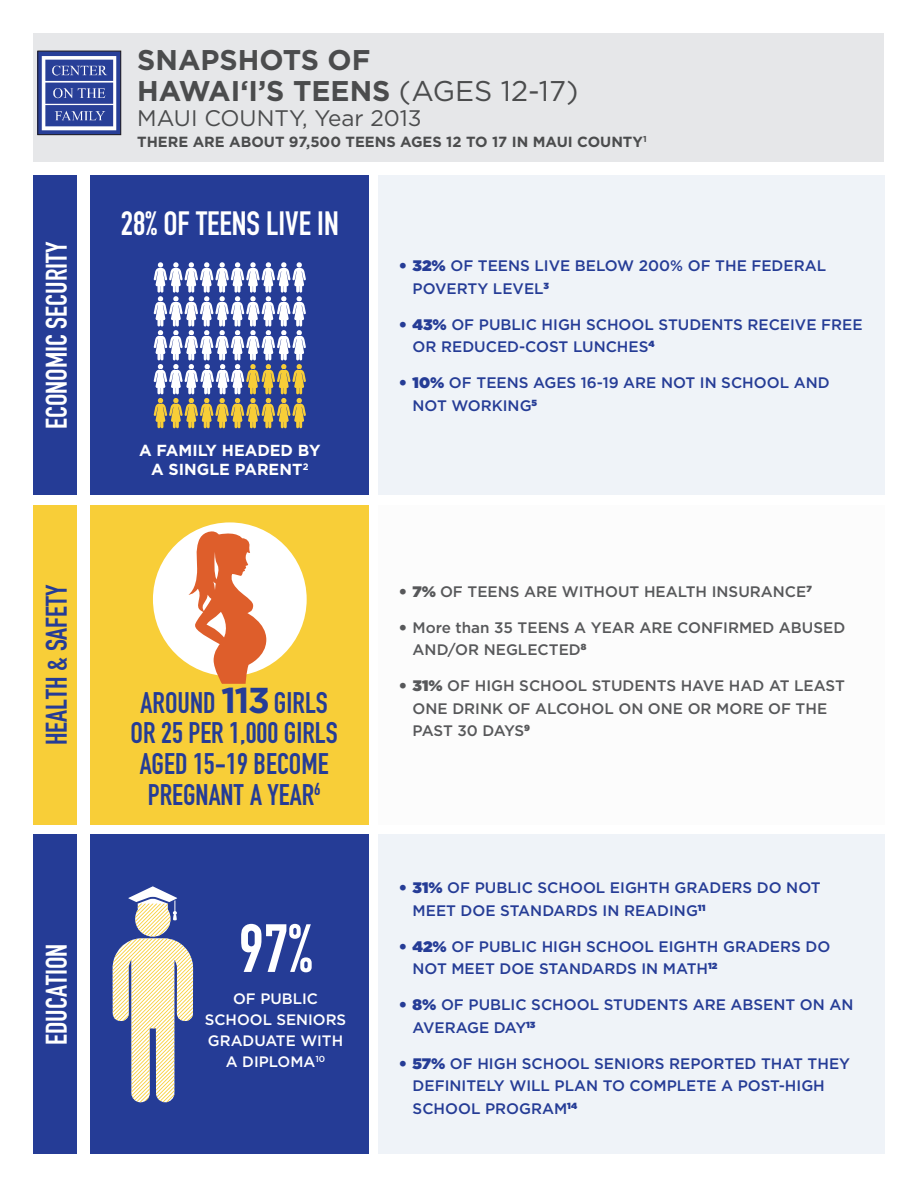
<style>
.page{position:relative;width:918px;height:1188px;background:#fff}
.page>*{position:absolute;margin:0;border:0;box-sizing:border-box;transform-origin:0 0}
.t1{font:66.9px "DIN Engschrift";color:#fff}
.t2{font:33.3px "DIN Engschrift";color:#fff}
.t3{font:29.4px/30.9px "DIN Engschrift";color:#253c96;text-align:center}
.t4{font:29.4px "DIN Engschrift";color:#fff}
.t5{font:700 28.5px/30.8px "Gotham";color:#4b4c4d}
.t6{font:22.5px "Gotham";color:#4b4c4d}
.t7{font:700 16.05px/18.9px "Gotham";color:#fff;text-align:center}
.t8{font:500 15.15px/22.5px "Gotham";color:#253c96}
.t9{font:500 15.15px/22.5px "Gotham";color:#57585a}
.t10{font:500 15px/21px "Gotham";color:#fff;text-align:center}
.t11{font:700 14.7px "Gotham";color:#4b4c4d}
.t12{font:900 8.85px "Gotham";color:#253c96}
.t13{font:900 8.85px "Gotham";color:#57585a}
.s1{font-weight:400}
.s2{font-weight:900}
.s3{font-family:"Gotham";font-weight:700;font-size:36px}
</style>
<div class="page">
<div style="left:91px;top:176px;width:278px;height:319px;background:#253c96"></div>
<div style="left:91px;top:505px;width:278px;height:320px;background:#f8ce38"></div>
<div style="left:378px;top:176px;width:506px;height:319px;background:#eff3f8"></div>
<div style="left:34px;top:34px;width:850px;height:128px;background:#e6e7e9"></div>
<div style="left:378px;top:834px;width:506px;height:320px;background:#eff3f8"></div>
<div style="left:34px;top:176px;width:43px;height:319px;background:#253c96"></div>
<div style="left:34px;top:505px;width:43px;height:320px;background:#f8ce38"></div>
<div style="left:34px;top:834px;width:43px;height:320px;background:#253c96"></div>
<div style="left:91px;top:834px;width:278px;height:320px;background:#253c96"></div>
<div style="left:153px;top:522px;width:154px;height:154px;background:#fff;border-radius:50%"></div>
<svg style="left:189px;top:531px;width:77px;height:153px"></svg>
<svg style="left:113px;top:886px;width:80px;height:216px"></svg>
<img style="left:40px;top:53px;width:79px;height:80px">
<div style="left:38px;top:51px;width:83px;height:84px;border:1px solid #231f20"></div>
<svg style="left:153px;top:262px;width:153px;height:166px"></svg>
<h3 class="t5" style="left:137px;top:45px;width:443px">SNAPSHOTS OF<br>HAWAI‘I’S TEENS <span class="s1">(AGES 12-17)</span></h3>
<h3 class="t6" style="left:137px;top:105px;width:286px">MAUI COUNTY, Year 2013</h3>
<p class="t11" style="left:137px;top:132px;width:511px">THERE ARE ABOUT 97,500 TEENS AGES 12 TO 17 IN MAUI COUNTY<sup>1</sup></p>
<h3 class="t4" style="left:39px;top:429px;width:189px;rotate:-90deg">ECONOMIC SECURITY</h3>
<h2 class="t2" style="left:121px;top:203px;width:219px">28% OF TEENS LIVE IN</h2>
<p class="t7" style="left:139px;top:441px;width:183px">A FAMILY HEADED BY<br>A SINGLE PARENT<sup>2</sup></p>
<p class="t8" style="left:413px;top:255px;width:415px;text-indent:-14px"><span class="s2">• 32%</span> OF TEENS LIVE BELOW 200% OF THE FEDERAL<br>POVERTY LEVEL<sup>3</sup></p>
<p class="t8" style="left:413px;top:313px;width:451px;text-indent:-14px"><span class="s2">• 43%</span> OF PUBLIC HIGH SCHOOL STUDENTS RECEIVE FREE<br>OR REDUCED-COST LUNCHES<sup>4</sup></p>
<p class="t8" style="left:413px;top:372px;width:419px;text-indent:-14px"><span class="s2">• 10%</span> OF TEENS AGES 16-19 ARE NOT IN SCHOOL AND<br>NOT WORKING<sup>5</sup></p>
<h3 class="t3" style="left:41px;top:745px;width:162px;rotate:-90deg">HEALTH &amp; SAFETY</h3>
<p class="t9" style="left:399px;top:580px;width:414px"><span class="s2">• 7%</span> OF TEENS ARE WITHOUT HEALTH INSURANCE<sup>7</sup></p>
<p class="t9" style="left:413px;top:616px;width:434px;text-indent:-14px"><span class="s2">•</span> MORE THAN 35 TEENS A YEAR ARE CONFIRMED ABUSED<br>AND/OR NEGLECTED<sup>8</sup></p>
<p class="t9" style="left:399px;top:675px;width:86px"><span class="s2">• 31%</span> OF HIGH</p>
<p class="t9" style="left:519px;top:675px;width:13px">SCHOOL</p>
<p class="t9" style="left:592px;top:675px;width:12px">STUDENTS</p>
<p class="t9" style="left:681px;top:675px;width:12px">HAVE</p>
<p class="t9" style="left:729px;top:675px;width:13px">HAD</p>
<p class="t9" style="left:769px;top:675px;width:36px">AT LEAST</p>
<p class="t9" style="left:413px;top:697px;width:13px">ONE</p>
<p class="t9" style="left:452px;top:697px;width:11px">DRINK</p>
<p class="t9" style="left:508px;top:697px;width:40px">OF ALCOHOL</p>
<p class="t9" style="left:618px;top:697px;width:42px">ON ONE</p>
<p class="t9" style="left:688px;top:697px;width:41px">OR MORE</p>
<p class="t9" style="left:768px;top:697px;width:39px">OF THE</p>
<p class="t9" style="left:413px;top:720px;width:11px">PAST</p>
<p class="t9" style="left:458px;top:720px;width:36px">30 DAYS</p>
<p class="t13" style="left:524px;top:723px;width:7px">9</p>
<h3 class="t3" style="left:131px;top:687px;width:209px">AROUND <span class="s3">113</span> GIRLS<br>OR 25 PER 1,000 GIRLS<br>AGED 15-19 BECOME<br>PREGNANT A YEAR<sup>6</sup></h3>
<h3 class="t4" style="left:39px;top:1045px;width:103px;rotate:-90deg">EDUCATION</h3>
<h1 class="t1" style="left:239px;top:909px;width:75px">97%</h1>
<p class="t10" style="left:205px;top:988px;width:143px">OF PUBLIC<br>SCHOOL SENIORS<br>GRADUATE WITH<br>A DIPLOMA<sup>10</sup></p>
<p class="t8" style="left:413px;top:877px;width:409px;text-indent:-14px"><span class="s2">• 31%</span> OF PUBLIC SCHOOL EIGHTH GRADERS DO NOT<br>MEET DOE STANDARDS IN READING<sup>11</sup></p>
<p class="t8" style="left:413px;top:935px;width:419px;text-indent:-14px"><span class="s2">• 42%</span> OF PUBLIC HIGH SCHOOL EIGHTH GRADERS DO<br>NOT MEET DOE STANDARDS IN MATH<sup>12</sup></p>
<p class="t8" style="left:413px;top:994px;width:442px;text-indent:-14px"><span class="s2">• 8%</span> OF PUBLIC SCHOOL STUDENTS ARE ABSENT ON AN<br>AVERAGE DAY<sup>13</sup></p>
<p class="t8" style="left:399px;top:1052px;width:89px"><span class="s2">• 57%</span> OF HIGH</p>
<p class="t8" style="left:522px;top:1052px;width:13px">SCHOOL</p>
<p class="t8" style="left:594px;top:1052px;width:11px">SENIORS</p>
<p class="t8" style="left:669px;top:1052px;width:12px">REPORTED</p>
<p class="t8" style="left:761px;top:1052px;width:12px">THAT</p>
<p class="t8" style="left:808px;top:1052px;width:12px">THEY</p>
<p class="t8" style="left:413px;top:1075px;width:11px">DEFINITELY</p>
<p class="t8" style="left:509px;top:1075px;width:11px">WILL</p>
<p class="t8" style="left:555px;top:1075px;width:12px">PLAN</p>
<p class="t8" style="left:603px;top:1075px;width:39px">TO COMPLETE</p>
<p class="t8" style="left:721px;top:1075px;width:28px">A POST</p>
<p class="t8" style="left:779px;top:1075px;width:17px">-HIGH</p>
<p class="t8" style="left:413px;top:1097px;width:13px">SCHOOL</p>
<p class="t8" style="left:485px;top:1097px;width:13px">PROGRAM</p>
<p class="t12" style="left:567px;top:1100px;width:11px">14</p>
</div>
